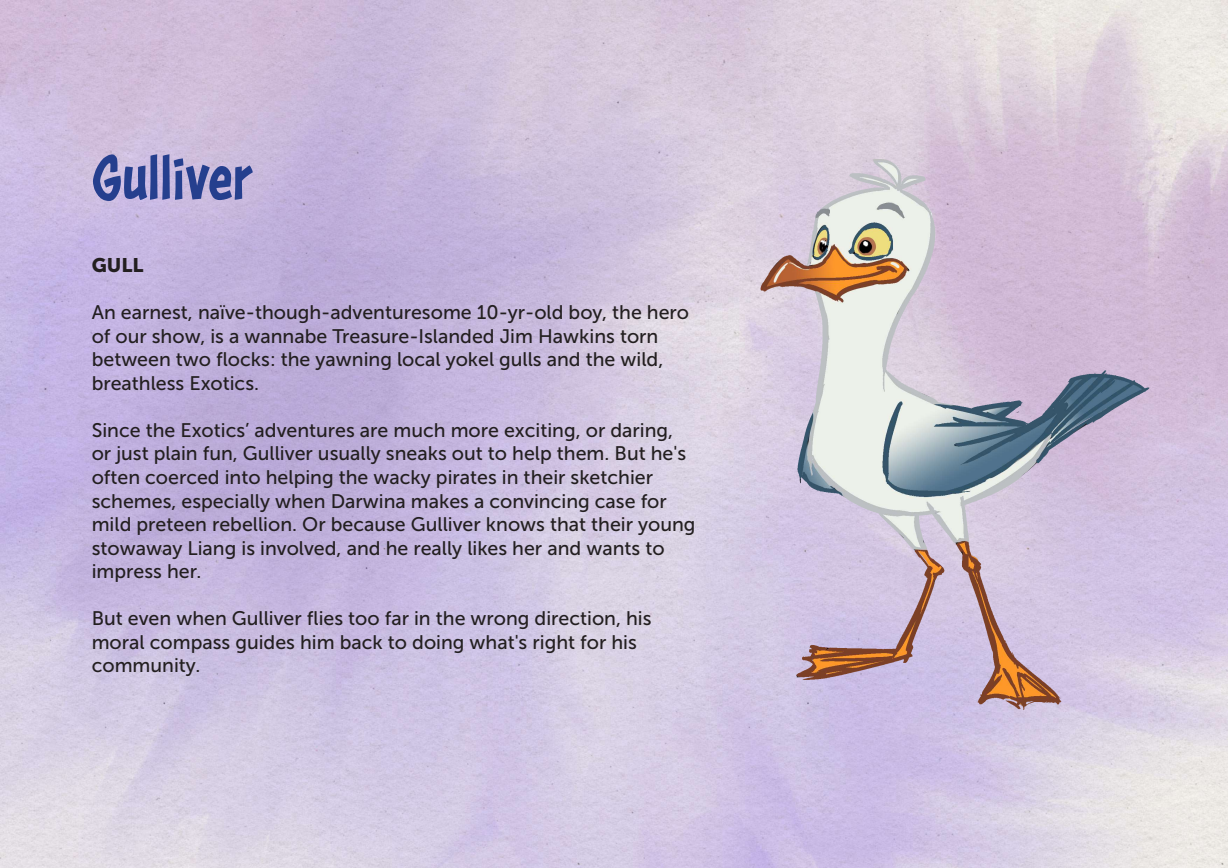
<style>
.page{position:relative;width:1228px;height:868px;background:#fff}
.page>*{position:absolute;margin:0;border:0;box-sizing:border-box;transform-origin:0 0}
.t1{font:66.5px "Astounder Squared LCBB";color:#253f8e}
.t2{font:19.6px/23.5px "Museo Sans 500";color:#231f20}
.t3{font:19.6px "Museo Sans 900";color:#231f20}
</style>
<div class="page">
<img style="left:0;top:0;width:1228px;height:868px">
<img style="left:702px;top:133px;width:474px;height:640px">
<h1 class="t1" style="left:92px;top:141px;width:163px">Gulliver</h1>
<p class="t3" style="left:92px;top:254px;width:53px">GULL</p>
<p class="t2" style="left:92px;top:301px;width:599px">An earnest, naïve-though-adventuresome 10-yr-old boy, the hero of our show, is a wannabe Treasure-Islanded Jim Hawkins torn between two flocks: the yawning local yokel gulls and the wild, breathless Exotics.</p>
<p class="t2" style="left:92px;top:418px;width:605px">Since the Exotics’ adventures are much more exciting, or daring, or just plain fun, Gulliver usually sneaks out to help them. But he's often coerced into helping the wacky pirates in their sketchier schemes, especially when Darwina makes a convincing case for mild preteen rebellion. Or because Gulliver knows that their young stowaway Liang is involved, and he really likes her and wants to impress her.</p>
<p class="t2" style="left:92px;top:607px;width:561px">But even when Gulliver flies too far in the wrong direction, his moral compass guides him back to doing what's right for his community.</p>
</div>
